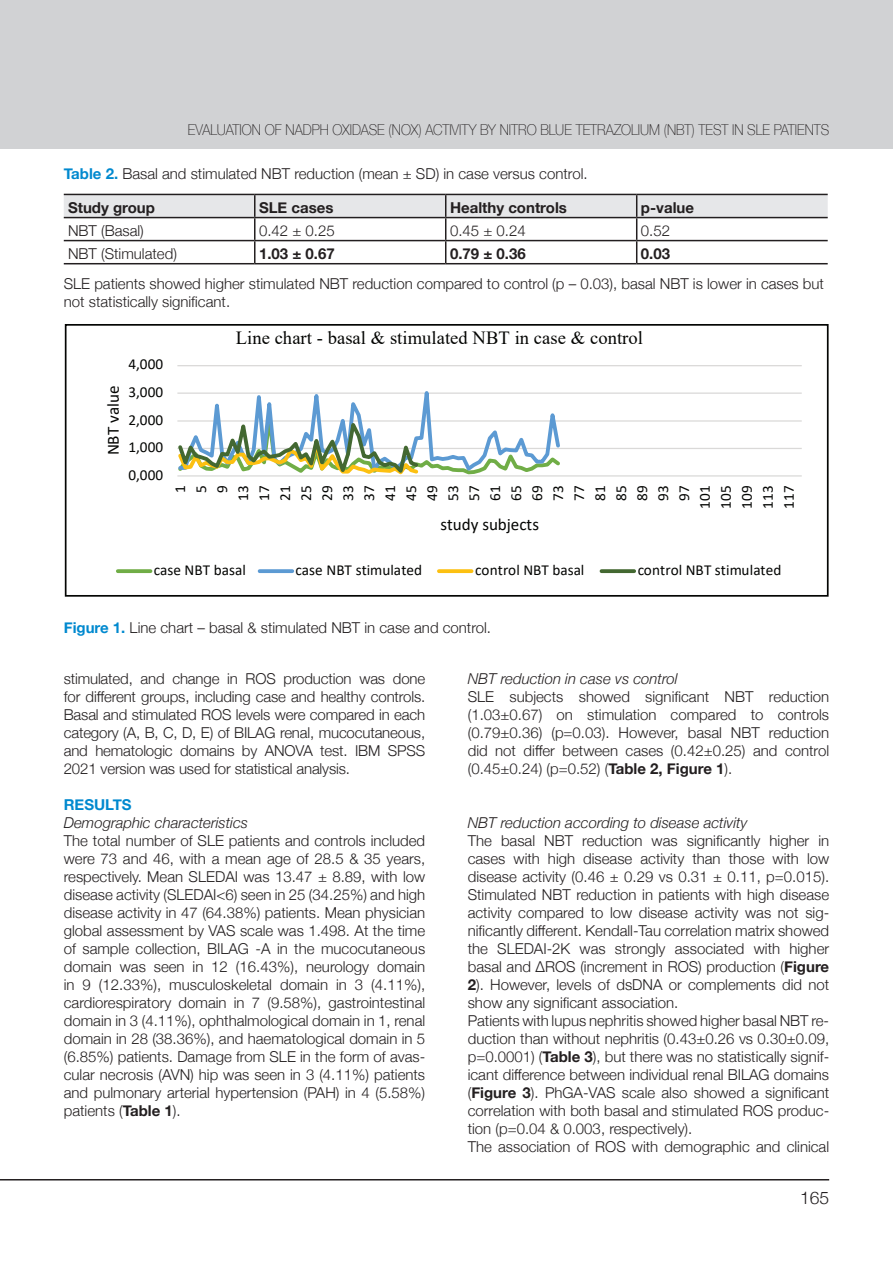
<style>
.page{position:relative;width:893px;height:1263px;background:#fff}
.page>*{position:absolute;margin:0;border:0;box-sizing:border-box;transform-origin:0 0}
.t1{font:18.6px "Times New Roman";letter-spacing:.005em;color:#040503}
.t2{font:300 17.4px "Helvetica Neue";color:#231f20}
.t3{font:17.1px "Calibri";color:#040503}
.t4{font:15.15px/21px "Calibri";letter-spacing:.005em;color:#040503;text-align:right}
.t5{font:300 15px/18px "Helvetica Neue";color:#231f20;text-align:justify}
.t6{font:italic 300 15px "Helvetica Neue";color:#231f20}
.t7{font:100 15px "Helvetica Neue";color:#231f20;scale:.9 1}
.t8{font:700 15px "Helvetica Neue";color:#231f20}
.t9{font:700 15px "Helvetica Neue";color:#0089cf}
.s1{font-weight:700;color:#0089cf}
.s2{font-weight:700}
</style>
<div class="page">
<hr style="left:0;top:1179px;width:829px;height:1px;background:#231f20">
<div style="left:0;top:0;width:893px;height:149px;background:#d1d2d4"></div>
<svg style="left:64px;top:194px;width:764px;height:69px"></svg>
<hr style="left:64px;top:263px;width:191px;height:1px;background:#231f20">
<hr style="left:255px;top:263px;width:191px;height:1px;background:#231f20">
<hr style="left:446px;top:263px;width:191px;height:1px;background:#231f20">
<hr style="left:637px;top:263px;width:191px;height:1px;background:#231f20">
<hr style="left:177px;top:448px;width:625px;height:1px;background:#dad9d8">
<hr style="left:177px;top:420px;width:625px;height:2px;background:#dad9d8">
<hr style="left:177px;top:392px;width:625px;height:2px;background:#dad9d8">
<hr style="left:177px;top:365px;width:625px;height:1px;background:#dad9d8">
<hr style="left:177px;top:475px;width:625px;height:2px;background:#dad9d8">
<svg style="left:177px;top:365px;width:386px;height:112px"></svg>
<svg style="left:118px;top:569px;width:32px;height:4px"></svg>
<svg style="left:260px;top:569px;width:32px;height:4px"></svg>
<svg style="left:439px;top:569px;width:33px;height:4px"></svg>
<svg style="left:601px;top:569px;width:33px;height:4px"></svg>
<div style="left:65px;top:324px;width:764px;height:273px;border:2px solid #040503"></div>
<p class="t7" style="left:188px;top:119px;width:714px">EVALUATION OF NADPH OXIDASE (NOX) ACTIVITY BY NITRO BLUE TETRAZOLIUM (NBT) TEST IN SLE PATIENTS</p>
<p class="t7" style="left:799px;top:119px;width:36px">TITLE</p>
<p class="t5" style="left:64px;top:164px;width:525px"><span class="s1">Table 2.</span> Basal and stimulated NBT reduction (mean ± SD) in case versus control.</p>
<p class="t8" style="left:68px;top:196px;width:88px">Study group</p>
<p class="t8" style="left:259px;top:196px;width:76px">SLE cases</p>
<p class="t8" style="left:450px;top:196px;width:118px">Healthy controls</p>
<p class="t8" style="left:641px;top:196px;width:55px">p-value</p>
<p class="t5" style="left:68px;top:221px;width:77px">NBT (Basal)</p>
<p class="t5" style="left:259px;top:221px;width:77px">0.42 ± 0.25</p>
<p class="t5" style="left:450px;top:221px;width:77px">0.45 ± 0.24</p>
<p class="t5" style="left:641px;top:221px;width:31px">0.52</p>
<p class="t5" style="left:68px;top:244px;width:110px">NBT (Stimulated)</p>
<p class="t8" style="left:259px;top:242px;width:77px">1.03 ± 0.67</p>
<p class="t8" style="left:450px;top:242px;width:77px">0.79 ± 0.36</p>
<p class="t8" style="left:641px;top:242px;width:31px">0.03</p>
<p class="t5" style="left:64px;top:274px;width:762px">SLE patients showed higher stimulated NBT reduction compared to control (p – 0.03), basal NBT is lower in cases but not statistically significant.</p>
<p class="t3" style="left:101px;top:455px;width:71px;rotate:-90deg">NBT value</p>
<p class="t4" style="left:128px;top:353px;width:36px">4,000</p>
<p class="t4" style="left:128px;top:381px;width:36px">3,000</p>
<p class="t4" style="left:128px;top:409px;width:36px">2,000</p>
<p class="t4" style="left:128px;top:436px;width:36px">1,000</p>
<p class="t4" style="left:128px;top:464px;width:36px">0,000</p>
<p class="t1" style="left:236px;top:324px;width:409px">Line chart - basal &amp; stimulated NBT in case &amp; control</p>
<p class="t4" style="left:169px;top:509px;width:25px;rotate:-90deg">1<br>5<br>9<br>13<br>17<br>21<br>25<br>29<br>33<br>37<br>41<br>45<br>49<br>53<br>57<br>61<br>65<br>69<br>73<br>77<br>81<br>85<br>89<br>93<br>97<br>101<br>105<br>109<br>113<br>117</p>
<p class="t3" style="left:441px;top:513px;width:100px">study subjects</p>
<p class="t4" style="left:154px;top:559px;width:94px">case NBT basal</p>
<p class="t4" style="left:296px;top:559px;width:128px">case NBT stimulated</p>
<p class="t4" style="left:475px;top:559px;width:111px">control NBT basal</p>
<p class="t4" style="left:638px;top:559px;width:145px">control NBT stimulated</p>
<p class="t5" style="left:64px;top:617px;width:429px"><span class="s1">Figure 1.</span> Line chart – basal &amp; stimulated NBT in case and control.</p>
<p class="t5" style="left:64px;top:669px;width:363px">stimulated, and change in ROS production was done for different groups, including case and healthy controls.<br>Basal and stimulated ROS levels were compared in each category (A, B, C, D, E) of BILAG renal, mucocutaneous, and hematologic domains by ANOVA test. IBM SPSS 2021 version was used for statistical analysis.</p>
<p class="t9" style="left:64px;top:793px;width:69px">RESULTS</p>
<p class="t6" style="left:64px;top:811px;width:186px">Demographic characteristics</p>
<p class="t5" style="left:64px;top:831px;width:363px">The total number of SLE patients and controls included were 73 and 46, with a mean age of 28.5 &amp; 35 years, respectively. Mean SLEDAI was 13.47 ± 8.89, with low disease activity (SLEDAI&lt;6) seen in 25 (34.25%) and high disease activity in 47 (64.38%) patients. Mean physician global assessment by VAS scale was 1.498. At the time of sample collection, BILAG -A in the mucocutaneous domain was seen in 12 (16.43%), neurology domain in 9 (12.33%), musculoskeletal domain in 3 (4.11%), cardiorespiratory domain in 7 (9.58%), gastrointestinal domain in 3 (4.11%), ophthalmological domain in 1, renal domain in 28 (38.36%), and haematological domain in 5 (6.85%) patients. Damage from SLE in the form of avas&shy;cular necrosis (AVN) hip was seen in 3 (4.11%) patients and pulmonary arterial hypertension (PAH) in 4 (5.58%) patients (<span class="s2">Table 1</span>).</p>
<p class="t6" style="left:468px;top:667px;width:211px">NBT reduction in case vs control</p>
<p class="t5" style="left:468px;top:687px;width:363px">SLE subjects showed significant NBT reduction (1.03±0.67) on stimulation compared to controls (0.79±0.36) (p=0.03). However, basal NBT reduction did not differ between cases (0.42±0.25) and control (0.45±0.24) (p=0.52) (<span class="s2">Table 2, Figure 1</span>).</p>
<p class="t6" style="left:468px;top:811px;width:281px">NBT reduction according to disease activity</p>
<p class="t5" style="left:468px;top:831px;width:363px;text-align:left">The basal NBT reduction was significantly higher in cases with high disease activity than those with low disease activity (0.46 ± 0.29 vs 0.31 ± 0.11, p=0.015).<br>Stimulated NBT reduction in patients with high disease activity compared to low disease activity was not sig&shy;nificantly different. Kendall-Tau correlation matrix showed the SLEDAI-2K was strongly associated with higher basal and ∆ROS (increment in ROS) production (<span class="s2">Figure 2</span>). However, levels of dsDNA or complements did not show any significant association.<br>Patients with lupus nephritis showed higher basal NBT re&shy;duction than without nephritis (0.43±0.26 vs 0.30±0.09, p=0.0001) (<span class="s2">Table 3</span>), but there was no statistically signif&shy;icant difference between individual renal BILAG domains (<span class="s2">Figure 3</span>). PhGA-VAS scale also showed a significant correlation with both basal and stimulated ROS produc&shy;tion (p=0.04 &amp; 0.003, respectively).<br>The association of ROS with demographic and clinical</p>
<p class="t2" style="left:800px;top:1184px;width:31px">165</p>
</div>
